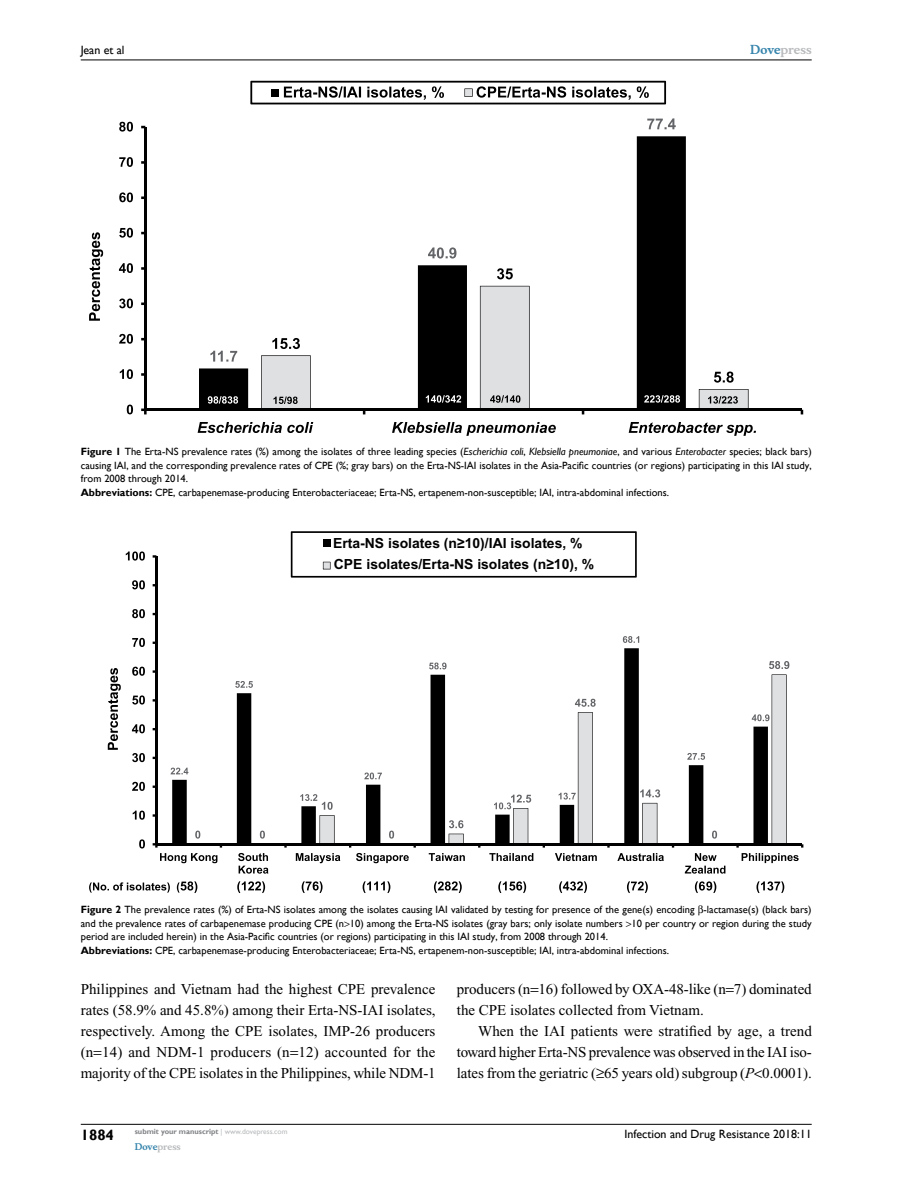
<style>
.page{position:relative;width:918px;height:1188px;background:#fff}
.page>*{position:absolute;margin:0;border:0;box-sizing:border-box;transform-origin:0 0}
.t1{font:15px/21px "Times New Roman";letter-spacing:-.005em;color:#000;text-align:justify}
.t2{font:700 15px "Gill Sans";color:#000}
.t3{font:700 13.95px/21.3px "Arial";color:#000}
.t4{font:12px "Gill Sans";color:#000}
.t5{font:700 12px "Musee";color:#b8babc}
.t6{font:10.5px/13.5px "Gill Sans";color:#000}
.t7{font:700 9px "Musee";color:#b8babc}
.t8{font:700 7.5px "Gill Sans";color:#808285}
.s1{color:#3785ad}
.s2{font-weight:700}
.s3{font-style:italic}
.s4{font-weight:400;color:#b8babc}
</style>
<div class="page">
<hr style="left:81px;top:1124px;width:731px;height:1px;background:#000">
<hr style="left:81px;top:60px;width:731px;height:1px;background:#000">
<svg style="left:199px;top:136px;width:487px;height:273px"></svg>
<hr style="left:144px;top:127px;width:3px;height:283px;background:#000">
<hr style="left:145px;top:409px;width:657px;height:2px;background:#000">
<svg style="left:141px;top:409px;width:6px;height:5px"></svg>
<svg style="left:210px;top:351px;width:27px;height:11px"></svg>
<svg style="left:428px;top:247px;width:28px;height:12px"></svg>
<svg style="left:647px;top:118px;width:29px;height:11px"></svg>
<svg style="left:272px;top:338px;width:28px;height:11px"></svg>
<svg style="left:497px;top:268px;width:16px;height:11px"></svg>
<svg style="left:714px;top:372px;width:20px;height:11px"></svg>
<svg style="left:127px;top:405px;width:6px;height:9px"></svg>
<svg style="left:120px;top:369px;width:13px;height:10px"></svg>
<svg style="left:119px;top:334px;width:14px;height:10px"></svg>
<svg style="left:119px;top:299px;width:14px;height:9px"></svg>
<svg style="left:119px;top:263px;width:14px;height:10px"></svg>
<svg style="left:119px;top:228px;width:14px;height:10px"></svg>
<svg style="left:119px;top:192px;width:14px;height:10px"></svg>
<svg style="left:119px;top:157px;width:14px;height:10px"></svg>
<svg style="left:119px;top:122px;width:14px;height:10px"></svg>
<svg style="left:198px;top:422px;width:558px;height:14px"></svg>
<svg style="left:250px;top:81px;width:416px;height:23px"></svg>
<svg style="left:644px;top:395px;width:36px;height:8px"></svg>
<svg style="left:89px;top:232px;width:14px;height:89px"></svg>
<svg style="left:208px;top:396px;width:30px;height:8px"></svg>
<svg style="left:426px;top:395px;width:35px;height:8px"></svg>
<svg style="left:261px;top:355px;width:50px;height:54px;background:#cccdce"></svg>
<svg style="left:480px;top:286px;width:50px;height:123px;background:#d3d4d6"></svg>
<svg style="left:699px;top:389px;width:50px;height:20px"></svg>
<svg style="left:172px;top:648px;width:467px;height:183px"></svg>
<hr style="left:155px;top:556px;width:3px;height:288px;background:#000">
<hr style="left:156px;top:843px;width:646px;height:2px;background:#000">
<svg style="left:171px;top:768px;width:17px;height:6px"></svg>
<svg style="left:235px;top:681px;width:18px;height:7px"></svg>
<svg style="left:429px;top:663px;width:18px;height:6px"></svg>
<svg style="left:623px;top:636px;width:16px;height:7px"></svg>
<svg style="left:139px;top:839px;width:6px;height:10px"></svg>
<svg style="left:133px;top:811px;width:12px;height:9px"></svg>
<svg style="left:132px;top:782px;width:13px;height:9px"></svg>
<svg style="left:132px;top:753px;width:13px;height:9px"></svg>
<svg style="left:132px;top:724px;width:13px;height:9px"></svg>
<svg style="left:132px;top:695px;width:13px;height:10px"></svg>
<svg style="left:132px;top:667px;width:13px;height:9px"></svg>
<svg style="left:132px;top:638px;width:13px;height:9px"></svg>
<svg style="left:132px;top:609px;width:13px;height:9px"></svg>
<svg style="left:132px;top:580px;width:13px;height:9px"></svg>
<svg style="left:126px;top:551px;width:19px;height:10px"></svg>
<svg style="left:153px;top:831px;width:115px;height:43px"></svg>
<svg style="left:296px;top:699px;width:429px;height:175px"></svg>
<svg style="left:736px;top:661px;width:67px;height:202px"></svg>
<svg style="left:291px;top:531px;width:346px;height:47px"></svg>
<svg style="left:108px;top:668px;width:13px;height:82px"></svg>
<svg style="left:89px;top:881px;width:559px;height:12px"></svg>
<svg style="left:695px;top:881px;width:89px;height:12px"></svg>
<p class="t4" style="left:81px;top:43px;width:45px">Jean et al</p>
<p class="t5" style="left:750px;top:43px;width:63px"><span class="s1">Dove</span>press</p>
<p class="t6" style="left:81px;top:445px;width:732px"><span class="s2">Figure 1</span> The Erta-NS prevalence rates (%) among the isolates of three leading species (<span class="s3">Escherichia coli</span>, <span class="s3">Klebsiella pneumoniae</span>, and various <span class="s3">Enterobacter</span> species; black bars) causing IAI, and the corresponding prevalence rates of CPE (%; gray bars) on the Erta-NS-IAI isolates in the Asia-Pacific countries (or regions) participating in this IAI study, from 2008 through 2014.<br><span class="s2">Abbreviations:</span> CPE, carbapenemase-producing Enterobacteriaceae; Erta-NS, ertapenem-non-susceptible; IAI, intra-abdominal infections.</p>
<h2 class="t3" style="left:333px;top:532px;width:263px">Erta-NS isolates (n≥10)/IAI isolates, %<br>CPE isolates/Erta-NS isolates (n≥10), %</h2>
<p class="t6" style="left:81px;top:903px;width:732px"><span class="s2">Figure 2</span> The prevalence rates (%) of Erta-NS isolates among the isolates causing IAI validated by testing for presence of the gene(s) encoding -lactamase(s) (black bars) and the prevalence rates of carbapenemase producing CPE (n 10) among the Erta-NS isolates (gray bars; only isolate numbers 10 per country or region during the study period are included herein) in the Asia-Pacific countries (or regions) participating in this IAI study, from 2008 through 2014.<br><span class="s2">Abbreviations:</span> CPE, carbapenemase-producing Enterobacteriaceae; Erta-NS, ertapenem-non-susceptible; IAI, intra-abdominal infections.</p>
<p class="t1" style="left:81px;top:978px;width:357px">Philippines and Vietnam had the highest CPE prevalence rates (58.9% and 45.8%) among their Erta-NS-IAI isolates, respectively. Among the CPE isolates, IMP-26 producers (n 14) and NDM-1 producers (n 12) accounted for the majority of the CPE isolates in the Philippines, while NDM-1</p>
<h1 class="t1" style="left:457px;top:978px;width:356px">producers (n 16) followed by OXA-48-like (n 7) dominated the CPE isolates collected from Vietnam.</h1>
<h1 class="t1" style="left:457px;top:1020px;width:357px;text-indent:21px">When the IAI patients were stratified by age, a trend toward higher Erta-NS prevalence was observed in the IAI iso&shy;lates from the geriatric (≥65 years old) subgroup (<span class="s3">P</span> 0.0001).</h1>
<h1 class="t2" style="left:81px;top:1126px;width:35px">1884</h1>
<p class="t8" style="left:135px;top:1127px;width:154px">submit your manuscript <span class="s4">| www.dovepress.com</span></p>
<p class="t7" style="left:135px;top:1141px;width:48px"><span class="s1">Dove</span>press</p>
<p class="t4" style="left:625px;top:1127px;width:189px">Infection and Drug Resistance 2018:11</p>
</div>
